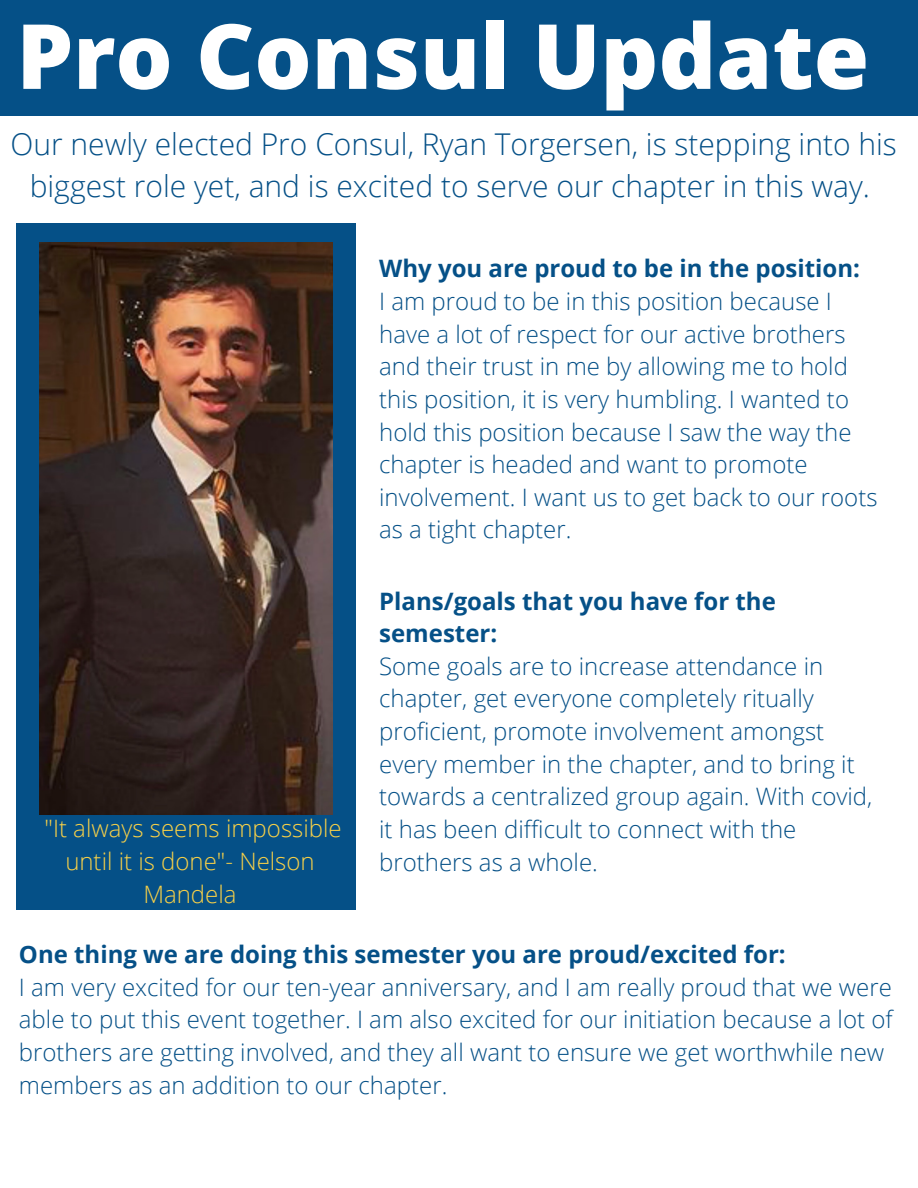
<style>
.page{position:relative;width:918px;height:1188px;background:#fff}
.page>*{position:absolute;margin:0;border:0;box-sizing:border-box;transform-origin:0 0}
.t1{font:800 90px "Open Sans";color:#fff}
.t2{font:300 30px/41.7px "Open Sans";color:#055087;text-align:center}
.t3{font:300 24px/32.7px "Open Sans";color:#055087}
.t4{font:700 24px/32.7px "Open Sans";color:#055087}
.t5{font:300 24px/32.7px "Open Sans";color:#f7d048;text-align:center}
</style>
<div class="page">
<div style="left:0;top:0;width:918px;height:116px;background:#055087"></div>
<div style="left:16px;top:223px;width:340px;height:686px;background:#055087"></div>
<img style="left:39px;top:243px;width:294px;height:571px">
<h1 class="t1" style="left:16px;top:-7px;width:854px">Pro Consul Update</h1>
<p class="t2" style="left:10px;top:123px;width:888px">Our newly elected Pro Consul, Ryan Torgersen, is stepping into his biggest role yet, and is excited to serve our chapter in this way.</p>
<p class="t5" style="left:45px;top:812px;width:299px">"It always seems impossible until it is done"- Nelson<br>Mandela</p>
<p class="t4" style="left:379px;top:252px;width:482px">Why you are proud to be in the position:</p>
<p class="t3" style="left:379px;top:284px;width:500px">I am proud to be in this position because I have a lot of respect for our active brothers and their trust in me by allowing me to hold this position, it is very humbling. I wanted to hold this position because I saw the way the chapter is headed and want to promote involvement. I want us to get back to our roots as a tight chapter.</p>
<p class="t4" style="left:379px;top:584px;width:398px">Plans/goals that you have for the semester:</p>
<p class="t3" style="left:379px;top:649px;width:495px">Some goals are to increase attendance in chapter, get everyone completely ritually proficient, promote involvement amongst every member in the chapter, and to bring it towards a centralized group again. With covid, it has been difficult to connect with the brothers as a whole.</p>
<p class="t4" style="left:19px;top:937px;width:768px">One thing we are doing this semester you are proud/excited for:</p>
<p class="t3" style="left:19px;top:970px;width:875px">I am very excited for our ten-year anniversary, and I am really proud that we were able to put this event together. I am also excited for our initiation because a lot of brothers are getting involved, and they all want to ensure we get worthwhile new members as an addition to our chapter.</p>
</div>
